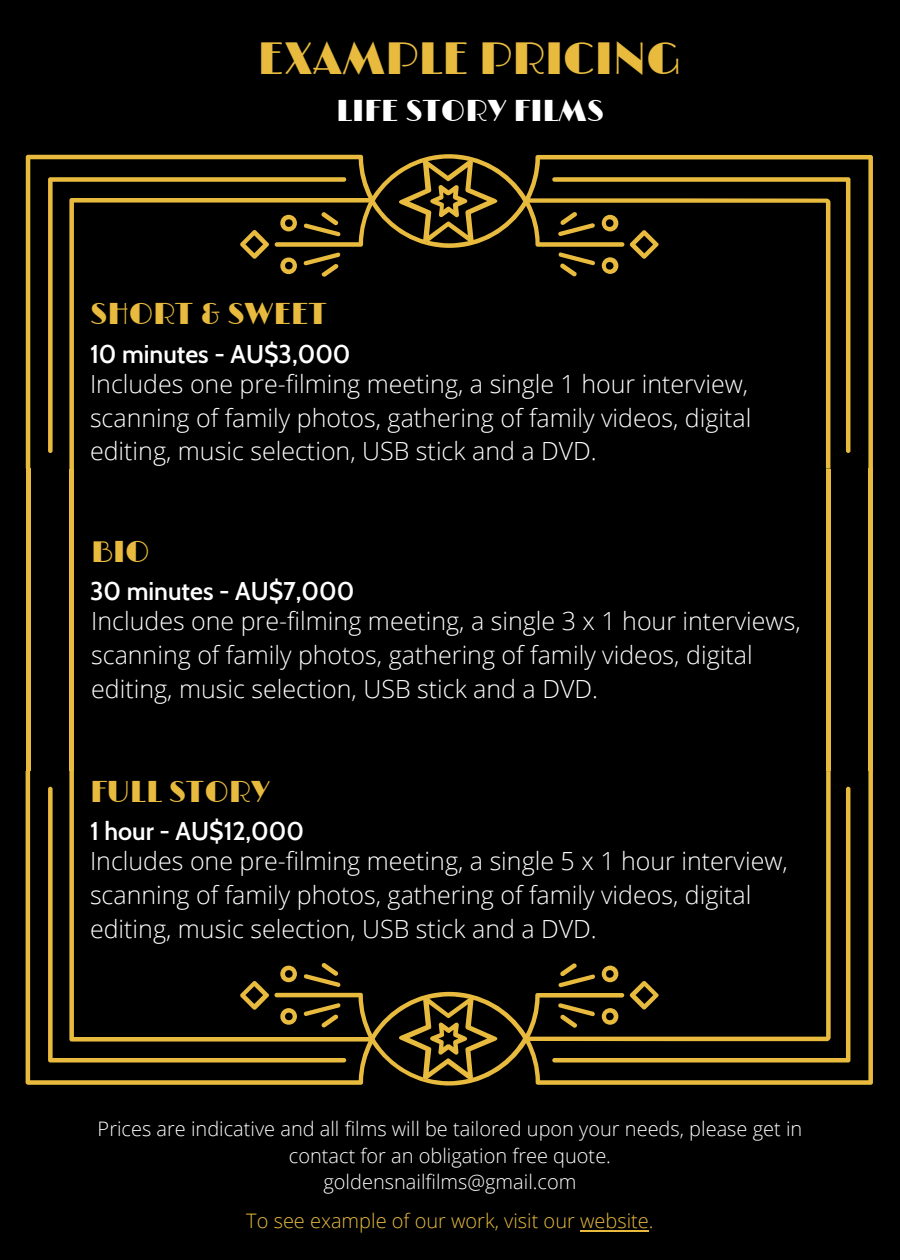
<style>
.page{position:relative;width:900px;height:1260px;background:#000}
.page>*{position:absolute;margin:0;border:0;box-sizing:border-box;transform-origin:0 0}
.t1{font:45px "Limelight";color:#e8bb3e}
.t2{font:30px "Limelight";color:#e8bb3e}
.t3{font:30px "Limelight";color:#fff}
.t4{font:300 25px/33.8px "Open Sans";color:#fff}
.t5{font:600 25px "Cabin";color:#fff}
.t6{font:300 20px/26.2px "Open Sans";color:#fff;text-align:center}
.t7{font:300 20px "Open Sans";color:#e8bb3e}
</style>
<div class="page">
<svg style="left:26px;top:771px;width:343px;height:314px"></svg>
<svg style="left:69px;top:771px;width:300px;height:192px"></svg>
<svg style="left:369px;top:771px;width:504px;height:315px"></svg>
<svg style="left:527px;top:1036px;width:4px;height:6px"></svg>
<svg style="left:346px;top:963px;width:29px;height:80px"></svg>
<svg style="left:399px;top:996px;width:98px;height:86px"></svg>
<svg style="left:552px;top:787px;width:298px;height:276px"></svg>
<svg style="left:48px;top:787px;width:298px;height:276px"></svg>
<svg style="left:26px;top:155px;width:343px;height:314px"></svg>
<svg style="left:69px;top:277px;width:300px;height:192px"></svg>
<svg style="left:369px;top:154px;width:504px;height:315px"></svg>
<svg style="left:527px;top:197px;width:4px;height:6px"></svg>
<svg style="left:346px;top:196px;width:29px;height:81px"></svg>
<svg style="left:399px;top:158px;width:98px;height:86px"></svg>
<svg style="left:552px;top:177px;width:298px;height:276px"></svg>
<svg style="left:48px;top:177px;width:298px;height:276px"></svg>
<div style="left:826px;top:470px;width:5px;height:301px;background:#e8bb3e"></div>
<div style="left:868px;top:469px;width:5px;height:302px;background:#e8bb3e"></div>
<hr style="left:26px;top:468px;width:4px;height:303px;background:#e8bb3e">
<div style="left:69px;top:469px;width:5px;height:302px;background:#e8bb3e"></div>
<hr style="left:580px;top:1230px;width:69px;height:2px;background:#e8bb3e">
<h1 class="t1" style="left:258px;top:33px;width:426px">EXAMPLE PRICING</h1>
<p class="t3" style="left:336px;top:93px;width:270px">LIFE STORY FILMS</p>
<p class="t2" style="left:90px;top:297px;width:238px">SHORT &amp; SWEET</p>
<p class="t5" style="left:90px;top:339px;width:262px">10 minutes - AU$3,000</p>
<p class="t4" style="left:90px;top:366px;width:663px">Includes one pre-filming meeting, a single 1 hour interview, scanning of family photos, gathering of family videos, digital editing, music selection, USB stick and a DVD.</p>
<p class="t2" style="left:91px;top:534px;width:60px">BIO</p>
<p class="t5" style="left:90px;top:576px;width:266px">30 minutes - AU$7,000</p>
<p class="t4" style="left:91px;top:604px;width:711px">Includes one pre-filming meeting, a single 3 x 1 hour interviews, scanning of family photos, gathering of family videos, digital editing, music selection, USB stick and a DVD.</p>
<p class="t2" style="left:90px;top:774px;width:182px">FULL STORY</p>
<p class="t5" style="left:90px;top:816px;width:216px">1 hour - AU$12,000</p>
<p class="t4" style="left:90px;top:844px;width:699px">Includes one pre-filming meeting, a single 5 x 1 hour interview, scanning of family photos, gathering of family videos, digital editing, music selection, USB stick and a DVD.</p>
<p class="t6" style="left:98px;top:1116px;width:706px">Prices are indicative and all films will be tailored upon your needs, please get in contact for an obligation free quote.<br>goldensnailfilms@gmail.com</p>
<p class="t7" style="left:246px;top:1207px;width:409px">To see example of our work, visit our website.</p>
</div>
